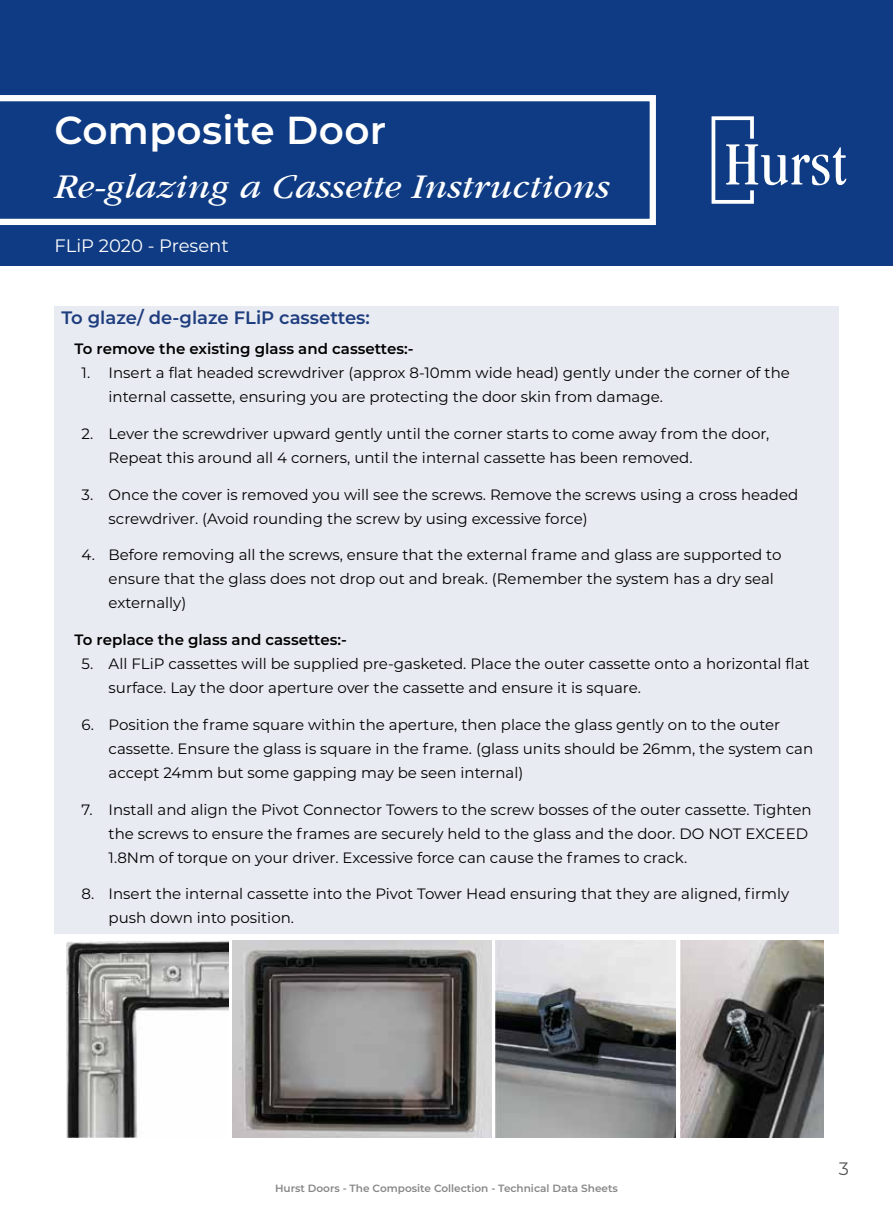
<style>
.page{position:relative;width:893px;height:1212px;background:#fff}
.page>*{position:absolute;margin:0;border:0;box-sizing:border-box;transform-origin:0 0}
.t1{font:600 39px "Montserrat";letter-spacing:.01em;color:#fff}
.t2{font:italic 36px "ITC Garamond Std";letter-spacing:.01em;color:#fff}
.t3{font:600 18px "Montserrat";color:#1e3d7e}
.t4{font:18px "Montserrat";color:#fff}
.t5{font:18px "Montserrat";color:#575756}
.t6{font:15px/24px "Montserrat";color:#000}
.t7{font:600 15px "Montserrat";color:#000}
.t8{font:600 10.5px "Montserrat";color:#878787}
</style>
<div class="page">
<div style="left:0;top:0;width:893px;height:266px;background:#0e3b83"></div>
<svg style="left:0;top:95px;width:656px;height:130px"></svg>
<div style="left:54px;top:306px;width:785px;height:627px;background:#e8ebf2"></div>
<img style="left:67px;top:940px;width:162px;height:198px">
<img style="left:681px;top:940px;width:142px;height:198px">
<img style="left:495px;top:940px;width:180px;height:198px">
<img style="left:233px;top:940px;width:258px;height:198px">
<svg style="left:712px;top:116px;width:134px;height:88px"></svg>
<h1 class="t1" style="left:54px;top:103px;width:333px">Composite Door</h1>
<h2 class="t2" style="left:54px;top:167px;width:557px">Re-glazing a Cassette Instructions</h2>
<p class="t4" style="left:54px;top:234px;width:176px">FLiP 2020 - Present</p>
<p class="t3" style="left:61px;top:305px;width:310px">To glaze/ de-glaze FLiP cassettes:</p>
<p class="t7" style="left:75px;top:338px;width:340px">To remove the existing glass and cassettes:-</p>
<p class="t6" style="left:109px;top:360px;width:683px;text-indent:-27px">1. Insert a flat headed screwdriver (approx 8-10mm wide head) gently under the corner of the internal cassette, ensuring you are protecting the door skin from damage.</p>
<p class="t6" style="left:109px;top:421px;width:662px;text-indent:-27px">2. Lever the screwdriver upward gently until the corner starts to come away from the door,<br>Repeat this around all 4 corners, until the internal cassette has been removed.</p>
<p class="t6" style="left:109px;top:482px;width:691px;text-indent:-27px">3. Once the cover is removed you will see the screws. Remove the screws using a cross headed screwdriver. (Avoid rounding the screw by using excessive force)</p>
<p class="t6" style="left:109px;top:542px;width:674px;text-indent:-27px">4. Before removing all the screws, ensure that the external frame and glass are supported to ensure that the glass does not drop out and break. (Remember the system has a dry seal externally)</p>
<p class="t7" style="left:75px;top:629px;width:274px">To replace the glass and cassettes:-</p>
<p class="t6" style="left:109px;top:651px;width:703px;text-indent:-27px">5. All FLiP cassettes will be supplied pre-gasketed. Place the outer cassette onto a horizontal flat surface. Lay the door aperture over the cassette and ensure it is square.</p>
<p class="t6" style="left:109px;top:712px;width:706px;text-indent:-27px">6. Position the frame square within the aperture, then place the glass gently on to the outer cassette. Ensure the glass is square in the frame. (glass units should be 26mm, the system can accept 24mm but some gapping may be seen internal)</p>
<p class="t6" style="left:109px;top:797px;width:704px;text-indent:-27px">7. Install and align the Pivot Connector Towers to the screw bosses of the outer cassette. Tighten the screws to ensure the frames are securely held to the glass and the door. DO NOT EXCEED<br>1.8Nm of torque on your driver. Excessive force can cause the frames to crack.</p>
<p class="t6" style="left:109px;top:881px;width:682px;text-indent:-27px">8. Insert the internal cassette into the Pivot Tower Head ensuring that they are aligned, firmly push down into position.</p>
<p class="t8" style="left:275px;top:1180px;width:344px">Hurst Doors - The Composite Collection - Technical Data Sheets</p>
<p class="t5" style="left:839px;top:1156px;width:12px">3</p>
</div>
